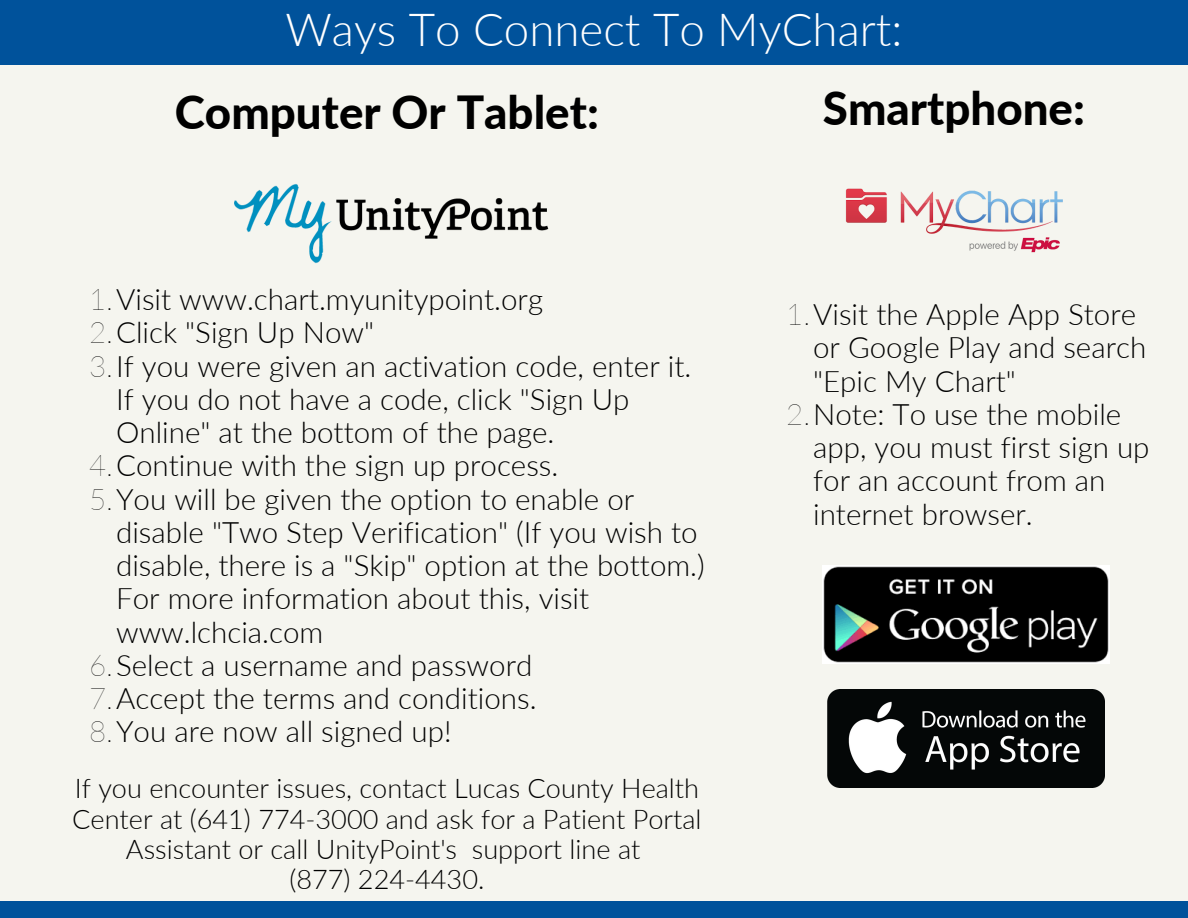
<style>
.page{position:relative;width:1188px;height:918px;background:#f5f5ef}
.page>*{position:absolute;margin:0;border:0;box-sizing:border-box;transform-origin:0 0}
.t1{font:800 45.6px "Lato";color:#000}
.t2{font:300 45.6px "Lato";color:#fff}
.t3{font:300 29.55px "Lato";color:#000}
.t4{font:300 27.15px/30.3px "Lato";color:#000;text-align:center}
.s1{font-weight:100}
</style>
<div class="page">
<div style="left:0;top:0;width:1188px;height:65px;background:#00529b"></div>
<img style="left:845px;top:188px;width:218px;height:65px">
<div style="left:0;top:901px;width:1188px;height:17px;background:#00529b"></div>
<img style="left:827px;top:689px;width:278px;height:98px">
<img style="left:822px;top:566px;width:287px;height:97px">
<img style="left:234px;top:184px;width:315px;height:79px">
<h1 class="t2" style="left:285px;top:1px;width:619px">Ways To Connect To MyChart:</h1>
<h1 class="t1" style="left:175px;top:84px;width:426px">Computer Or Tablet:</h1>
<h1 class="t1" style="left:823px;top:80px;width:264px">Smartphone:</h1>
<p class="t3" style="left:89px;top:281px;width:456px"><span class="s1">1.</span>Visit www.chart.myunitypoint.org</p>
<p class="t3" style="left:89px;top:314px;width:287px"><span class="s1">2.</span>Click "Sign Up Now"</p>
<p class="t3" style="left:89px;top:348px;width:604px"><span class="s1">3.</span>If you were given an activation code, enter it.</p>
<p class="t3" style="left:116px;top:381px;width:515px">If you do not have a code, click "Sign Up</p>
<p class="t3" style="left:116px;top:414px;width:440px">Online" at the bottom of the page.</p>
<p class="t3" style="left:89px;top:447px;width:471px"><span class="s1">4.</span>Continue with the sign up process.</p>
<p class="t3" style="left:89px;top:481px;width:547px"><span class="s1">5.</span>You will be given the option to enable or</p>
<p class="t3" style="left:116px;top:514px;width:583px">disable "Two Step Verification" (If you wish to</p>
<p class="t3" style="left:116px;top:547px;width:590px">disable, there is a "Skip" option at the bottom.)</p>
<p class="t3" style="left:116px;top:580px;width:475px">For more information about this, visit</p>
<p class="t3" style="left:116px;top:614px;width:209px">www.lchcia.com</p>
<p class="t3" style="left:89px;top:647px;width:445px"><span class="s1">6.</span>Select a username and password</p>
<p class="t3" style="left:89px;top:680px;width:449px"><span class="s1">7.</span>Accept the terms and conditions.</p>
<p class="t3" style="left:89px;top:713px;width:364px"><span class="s1">8.</span>You are now all signed up!</p>
<p class="t4" style="left:72px;top:772px;width:631px">If you encounter issues, contact Lucas County Health Center at (641) 774-3000 and ask for a Patient Portal Assistant or call UnityPoint's support line at<br>(877) 224-4430.</p>
<p class="t3" style="left:786px;top:296px;width:352px"><span class="s1">1.</span>Visit the Apple App Store</p>
<p class="t3" style="left:813px;top:329px;width:335px">or Google Play and search</p>
<p class="t3" style="left:813px;top:363px;width:204px">"Epic My Chart"</p>
<p class="t3" style="left:786px;top:396px;width:337px"><span class="s1">2.</span>Note: To use the mobile</p>
<p class="t3" style="left:813px;top:429px;width:338px">app, you must first sign up</p>
<p class="t3" style="left:813px;top:462px;width:294px">for an account from an</p>
<p class="t3" style="left:813px;top:496px;width:221px">internet browser.</p>
</div>
